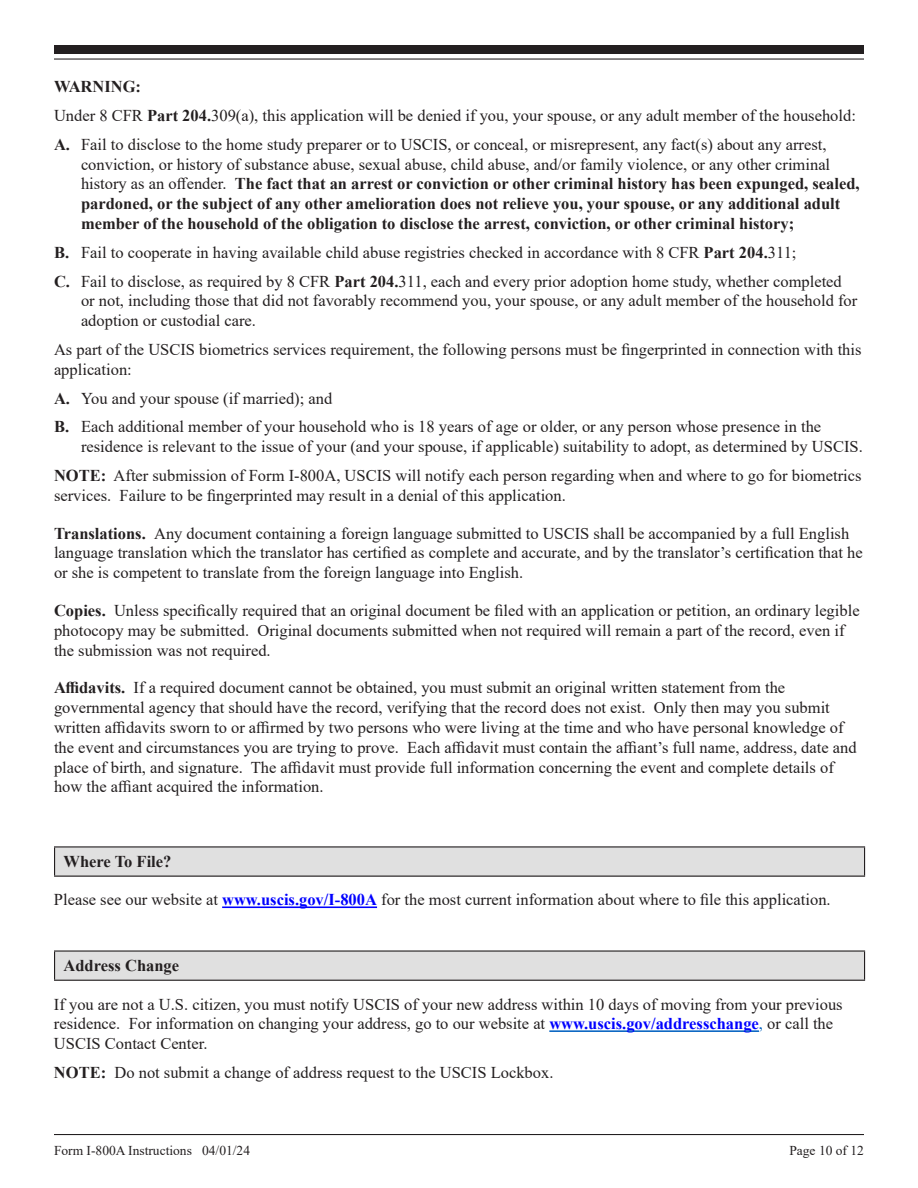
<style>
.page{position:relative;width:918px;height:1188px;background:#fff}
.page>*{position:absolute;margin:0;border:0;box-sizing:border-box;transform-origin:0 0}
.Body_Lead-in{font:16.5px/19.8px "Times New Roman";color:#231f20}
.Body_1{font:16.5px/19.8px "Times New Roman";color:#231f20}
.Sub_Heading_2{font:700 16.5px/19.8px "Times New Roman";color:#231f20}
.t1{font:13.5px "Times New Roman";color:#231f20}
.s1{font-weight:700}
.s2{font-weight:400}
.s3{font-weight:700;color:#00f}
.s4{color:#0563c1}
</style>
<div class="page">
<hr style="left:54px;top:1134px;width:810px;height:1px;background:#231f20">
<div style="left:54px;top:45px;width:810px;height:9px;background:#231f20"></div>
<hr style="left:54px;top:58px;width:810px;height:2px;background:#231f20">
<hr style="left:222px;top:906px;width:155px;height:2px;background:#00f">
<hr style="left:549px;top:1030px;width:210px;height:2px;background:#0563c1">
<div style="left:55px;top:847px;width:810px;height:29px;background:#e0e0e0"></div>
<hr style="left:54px;top:846px;width:811px;height:1px;background:#231f20">
<svg style="left:54px;top:847px;width:1px;height:29px"></svg>
<svg style="left:864px;top:847px;width:1px;height:29px"></svg>
<hr style="left:54px;top:876px;width:811px;height:1px;background:#231f20">
<div style="left:55px;top:951px;width:810px;height:29px;background:#e0e0e0"></div>
<hr style="left:54px;top:950px;width:811px;height:2px;background:#231f20">
<svg style="left:54px;top:952px;width:1px;height:28px"></svg>
<svg style="left:864px;top:952px;width:1px;height:28px"></svg>
<hr style="left:54px;top:980px;width:811px;height:1px;background:#231f20">
<h4 class="Sub_Heading_2" style="left:54px;top:76px;width:89px">WARNING:</h4>
<p class="Body_1" style="left:54px;top:105px;width:803px">Under 8 CFR <span class="s1">Part 204.</span>309(a), this application will be denied if you, your spouse, or any adult member of the household:</p>
<p class="Sub_Heading_2" style="left:81px;top:134px;width:780px;text-indent:-27px">A. <span class="s2">Fail to disclose to the home study preparer or to USCIS, or conceal, or misrepresent, any fact(s) about any arrest, conviction, or history of substance abuse, sexual abuse, child abuse, and/or family violence, or any other criminal history as an offender.</span> The fact that an arrest or conviction or other criminal history has been expunged, sealed, pardoned, or the subject of any other amelioration does not relieve you, your spouse, or any additional adult member of the household of the obligation to disclose the arrest, conviction, or other criminal history;</p>
<p class="Body_Lead-in" style="left:54px;top:242px;width:744px"><span class="s1">B.</span> Fail to cooperate in having available child abuse registries checked in accordance with 8 CFR <span class="s1">Part 204.</span>311;</p>
<p class="Body_Lead-in" style="left:81px;top:271px;width:778px;text-indent:-27px"><span class="s1">C.</span> Fail to disclose, as required by 8 CFR <span class="s1">Part 204.</span>311, each and every prior adoption home study, whether completed or not, including those that did not favorably recommend you, your spouse, or any adult member of the household for adoption or custodial care.</p>
<p class="Body_1" style="left:54px;top:339px;width:809px">As part of the USCIS biometrics services requirement, the following persons must be fingerprinted in connection with this application:</p>
<p class="Body_Lead-in" style="left:54px;top:388px;width:280px"><span class="s1">A.</span> You and your spouse (if married); and</p>
<p class="Body_Lead-in" style="left:81px;top:416px;width:783px;text-indent:-27px"><span class="s1">B.</span> Each additional member of your household who is 18 years of age or older, or any person whose presence in the residence is relevant to the issue of your (and your spouse, if applicable) suitability to adopt, as determined by USCIS.</p>
<p class="Body_Lead-in" style="left:54px;top:465px;width:809px"><span class="s1">NOTE:</span> After submission of Form I-800A, USCIS will notify each person regarding when and where to go for biometrics services. Failure to be fingerprinted may result in a denial of this application.</p>
<p class="Body_Lead-in" style="left:54px;top:523px;width:810px"><span class="s1">Translations.</span> Any document containing a foreign language submitted to USCIS shall be accompanied by a full English language translation which the translator has certified as complete and accurate, and by the translator’s certification that he or she is competent to translate from the foreign language into English.</p>
<p class="Body_Lead-in" style="left:54px;top:600px;width:807px"><span class="s1">Copies.</span> Unless specifically required that an original document be filed with an application or petition, an ordinary legible photocopy may be submitted. Original documents submitted when not required will remain a part of the record, even if the submission was not required.</p>
<p class="Body_Lead-in" style="left:54px;top:677px;width:804px"><span class="s1">Affidavits.</span> If a required document cannot be obtained, you must submit an original written statement from the governmental agency that should have the record, verifying that the record does not exist. Only then may you submit written affidavits sworn to or affirmed by two persons who were living at the time and who have personal knowledge of the event and circumstances you are trying to prove. Each affidavit must contain the affiant’s full name, address, date and place of birth, and signature. The affidavit must provide full information concerning the event and complete details of how the affiant acquired the information.</p>
<h2 class="Sub_Heading_2" style="left:64px;top:851px;width:109px">Where To File?</h2>
<p class="Body_1" style="left:54px;top:890px;width:778px">Please see our website at <span class="s3">www.uscis.gov/I-800A</span> for the most current information about where to file this application.</p>
<h2 class="Sub_Heading_2" style="left:64px;top:955px;width:117px">Address Change</h2>
<p class="Body_1" style="left:54px;top:994px;width:790px">If you are not a U.S. citizen, you must notify USCIS of your new address within 10 days of moving from your previous residence. For information on changing your address, go to our website at <span class="s3">www.uscis.gov/addresschange</span><span class="s4">,</span> or call the<br>USCIS Contact Center.</p>
<p class="Body_1" style="left:54px;top:1062px;width:501px"><span class="s1">NOTE:</span> Do not submit a change of address request to the USCIS Lockbox.</p>
<p class="t1" style="left:54px;top:1141px;width:198px">Form I-800A Instructions 04/01/24</p>
<p class="t1" style="left:789px;top:1141px;width:76px">Page 10 of 12</p>
</div>
